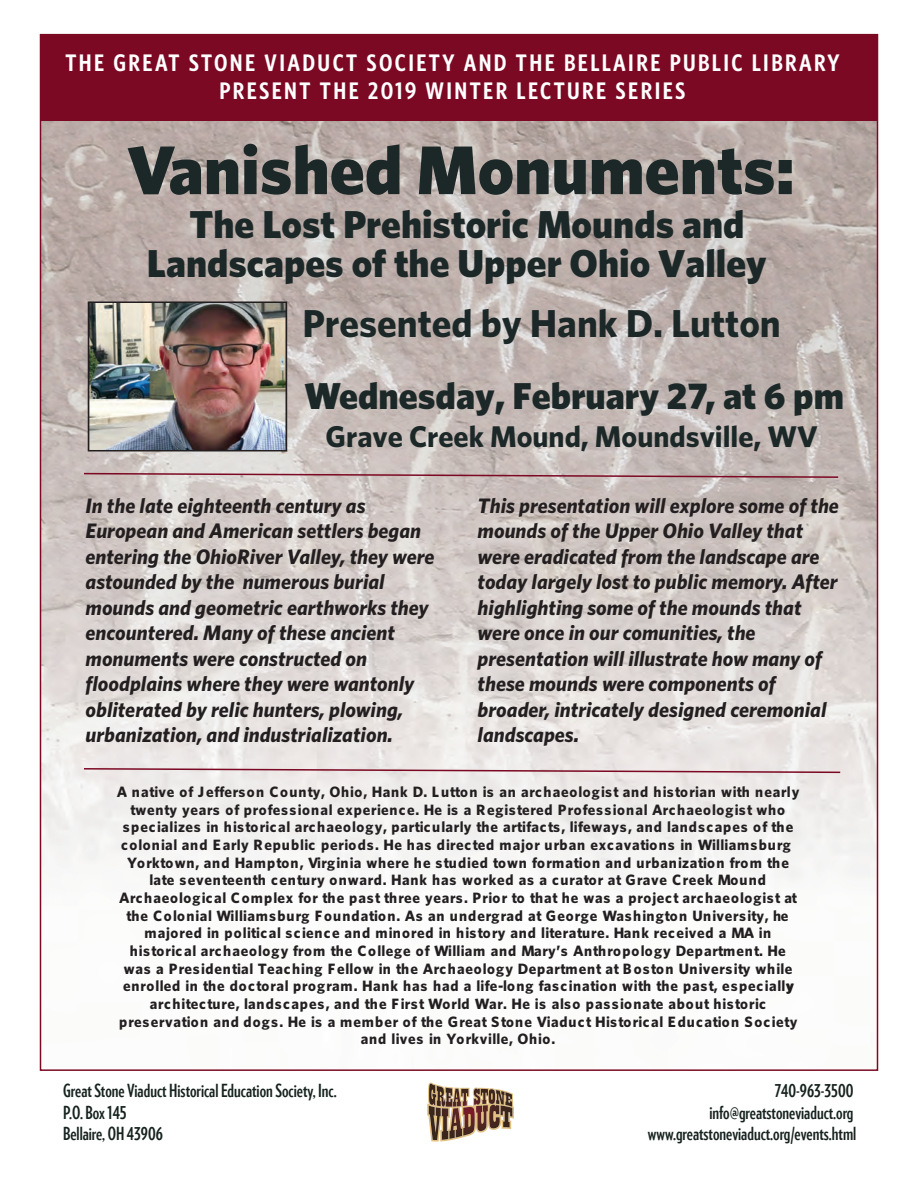
<style>
.page{position:relative;width:918px;height:1188px;background:#fff}
.page>*{position:absolute;margin:0;border:0;box-sizing:border-box;transform-origin:0 0}
.t1{font:900 69px "Whitney HTF";color:#1c2828}
.t2{font:900 39px/39px "Whitney HTF";color:#1c2828;text-align:center}
.t3{font:700 39px "Whitney HTF";color:#1c2828}
.t4{font:900 37.5px "Whitney HTF";color:#1c2828}
.t5{font:700 30px "Whitney HTF";color:#1c2828}
.t6{font:600 condensed 24px/28.8px "Whitney HTF";letter-spacing:.1em;color:#fff;text-align:center}
.t7{font:italic 700 21px/25.5px "Whitney HTF";color:#231f20}
.t8{font:700 18px/21.6px "Verlag Compressed";color:#16221f}
.t9{font:700 15px/17.7px "Whitney HTF";letter-spacing:.05em;color:#231f20;text-align:center}
</style>
<div class="page">
<img style="left:43px;top:121px;width:832px;height:773px">
<div style="left:40px;top:35px;width:838px;height:86px;background:#7c0923"></div>
<svg style="left:427px;top:1083px;width:87px;height:59px"></svg>
<svg style="left:82px;top:767px;width:760px;height:7px;background:#d3b8bc"></svg>
<svg style="left:82px;top:472px;width:758px;height:7px;background:#bc9c9f"></svg>
<img style="left:91px;top:305px;width:192px;height:143px">
<div style="left:88px;top:301px;width:199px;height:150px;border:2px solid #231f20"></div>
<h3 class="t6" style="left:65px;top:47px;width:776px">THE GREAT STONE VIADUCT SOCIETY AND THE BELLAIRE PUBLIC LIBRARY<br>PRESENT THE 2019 WINTER LECTURE SERIES</h3>
<h1 class="t1" style="left:127px;top:128px;width:669px">Vanished Monuments:</h1>
<h2 class="t2" style="left:147px;top:203px;width:621px">The Lost Prehistoric Mounds and<br>Landscapes of the Upper Ohio Valley</h2>
<h2 class="t3" style="left:302px;top:299px;width:480px">Presented by Hank D. Lutton</h2>
<h3 class="t4" style="left:304px;top:373px;width:541px">Wednesday, February 27, at 6 pm</h3>
<h3 class="t5" style="left:326px;top:418px;width:494px">Grave Creek Mound, Moundsville, WV</h3>
<p class="t7" style="left:86px;top:492px;width:351px">In the late eighteenth century as European and American settlers began entering the OhioRiver Valley, they were astounded by the numerous burial mounds and geometric earthworks they encountered. Many of these ancient monuments were constructed on floodplains where they were wantonly obliterated by relic hunters, plowing, urbanization, and industrialization.</p>
<p class="t7" style="left:478px;top:492px;width:363px">This presentation will explore some of the mounds of the Upper Ohio Valley that were eradicated from the landscape are today largely lost to public memory. After highlighting some of the mounds that were once in our comunities, the presentation will illustrate how many of these mounds were components of broader, intricately designed ceremonial landscapes.</p>
<p class="t9" style="left:117px;top:783px;width:684px">A native of Jefferson County, Ohio, Hank D. Lutton is an archaeologist and historian with nearly twenty years of professional experience. He is a Registered Professional Archaeologist who specializes in historical archaeology, particularly the artifacts, lifeways, and landscapes of the colonial and Early Republic periods. He has directed major urban excavations in Williamsburg Yorktown, and Hampton, Virginia where he studied town formation and urbanization from the late seventeenth century onward. Hank has worked as a curator at Grave Creek Mound Archaeological Complex for the past three years. Prior to that he was a project archaeologist at the Colonial Williamsburg Foundation. As an undergrad at George Washington University, he majored in political science and minored in history and literature. Hank received a MA in historical archaeology from the College of William and Mary’s Anthropology Department. He was a Presidential Teaching Fellow in the Archaeology Department at Boston University while enrolled in the doctoral program. Hank has had a life-long fascination with the past, especially architecture, landscapes, and the First World War. He is also passionate about historic preservation and dogs. He is a member of the Great Stone Viaduct Historical Education Society and lives in Yorkville, Ohio.</p>
<p class="t8" style="left:63px;top:1079px;width:275px">Great Stone Viaduct Historical Education Society, Inc.<br>P.O. Box 145<br>Bellaire, OH 43906</p>
<p class="t8" style="left:648px;top:1079px;width:210px;text-align:right">740-963-3500 info@greatstoneviaduct.org www.greatstoneviaduct.org/events.html</p>
</div>
